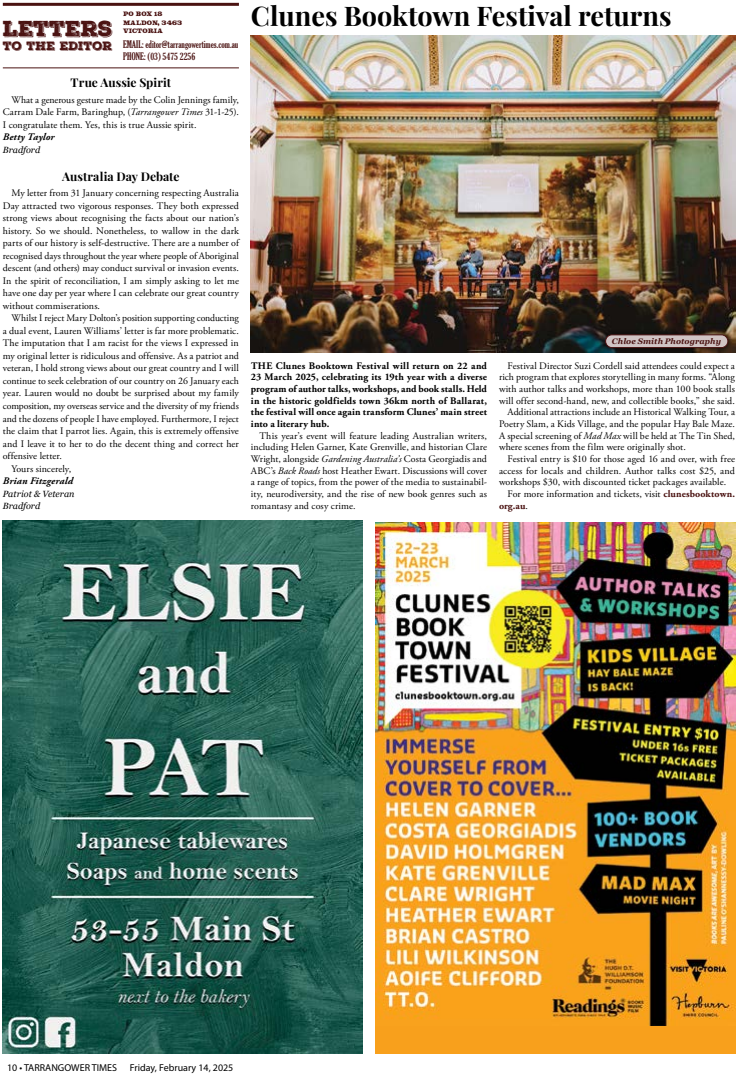
<style>
.page{position:relative;width:738px;height:1075px;background:#fff}
.page>*{position:absolute;margin:0;border:0;box-sizing:border-box;transform-origin:0 0}
.t1{font:27px "Playfair Display";color:#000}
.t2{font:21px "Nexa Rust Slab Black Shadow 01";letter-spacing:-.01em;color:#4a1211}
.t3{font:12px "Playfair Display";color:#000}
.t4{font:11.7px "Nexa Rust Slab Black Shadow 01";letter-spacing:-.005em;color:#4a1211}
.t5{font:10px/12.5px "Adobe Garamond Pro";letter-spacing:.005em;color:#000;text-align:justify}
.t6{font:700 10px/11.7px "Adobe Garamond Pro";letter-spacing:.015em;color:#000;text-align:justify}
.t7{font:extra-condensed 10px/12px "Gloucester";color:#4a1211}
.t8{font:10px "Myriad Pro";color:#000}
.t9{font:italic 700 10px "Adobe Garamond Pro";letter-spacing:.02em;color:#000}
.t10{font:700 10px "Adobe Garamond Pro";color:#4a1211}
.t11{font:italic 9px/12.5px "Georgia";color:#000}
.t12{font:italic 700 8px "Georgia";letter-spacing:.015em;color:#4a1211}
.t13{font:7px/8.4px "Freehouse";color:#4a1211}
.s1{font-style:italic}
.s2{font-weight:700;color:#4a1211}
.s3{font-weight:400;color:#000}
</style>
<div class="page">
<img style="left:3px;top:520px;width:360px;height:533px">
<div style="left:375px;top:522px;width:359px;height:531px;background:#f8a01c"></div>
<img style="left:375px;top:522px;width:359px;height:503px">
<img style="left:251px;top:36px;width:483px;height:316px">
<hr style="left:3px;top:3px;width:236px;height:3px;background:#4a1211">
<hr style="left:3px;top:67px;width:236px;height:1px;background:#4a1211">
<div style="left:599px;top:329px;width:134px;height:24px;background:#000;opacity:.75"></div>
<div style="left:605px;top:335px;width:122px;height:12px;background:#d0c4c4;border-radius:6px"></div>
<div style="left:604px;top:334px;width:123px;height:14px;border:1px solid #4a1211;border-radius:6px"></div>
<h2 class="t2" style="left:3px;top:14px;width:111px">LETTERS</h2>
<p class="t4" style="left:3px;top:38px;width:111px">TO THE EDITOR</p>
<p class="t13" style="left:123px;top:10px;width:61px">PO BOX 18<br>MALDON, 3463<br>VICTORIA</p>
<p class="t7" style="left:123px;top:39px;width:117px">EMAIL: editor@tarrangowertimes.com.au<br>PHONE: (03) 5475 2256</p>
<p class="t3" style="left:71px;top:73px;width:102px">True Aussie Spirit</p>
<p class="t5" style="left:3px;top:94px;width:237px;text-indent:9px">What a generous gesture made by the Colin Jennings family, Carram Dale Farm, Baringhup, (<span class="s1">Tarrangower Times</span> 31-1-25).<br>I congratulate them. Yes, this is true Aussie spirit.</p>
<p class="t9" style="left:3px;top:131px;width:53px">Betty Taylor</p>
<p class="t11" style="left:3px;top:143px;width:39px">Bradford</p>
<p class="t3" style="left:62px;top:167px;width:119px">Australia Day Debate</p>
<p class="t5" style="left:3px;top:187px;width:237px;text-indent:9px">My letter from 31 January concerning respecting Australia Day attracted two vigorous responses. They both expressed strong views about recognising the facts about our nation’s history. So we should. Nonetheless, to wallow in the dark parts of our history is self-destructive. There are a number of recognised days throughout the year where people of Aboriginal descent (and others) may conduct survival or invasion events.<br>In the spirit of reconciliation, I am simply asking to let me have one day per year where I can celebrate our great country without commiserations.</p>
<p class="t5" style="left:11px;top:312px;width:229px">Whilst I reject Mary Dolton’s position supporting conducting</p>
<p class="t5" style="left:3px;top:325px;width:237px">a dual event, Lauren Williams’ letter is far more problematic.</p>
<p class="t5" style="left:3px;top:337px;width:237px">The imputation that I am racist for the views I expressed in</p>
<p class="t5" style="left:3px;top:350px;width:237px">my original letter is ridiculous and offensive. As a patriot and</p>
<p class="t5" style="left:3px;top:362px;width:237px">veteran, I hold strong views about our great country and I will</p>
<p class="t5" style="left:3px;top:375px;width:237px">continue to seek celebration of our country on 26 January each</p>
<p class="t5" style="left:3px;top:387px;width:237px">year. Lauren would no doubt be surprised about my family</p>
<p class="t5" style="left:3px;top:400px;width:237px">composition, my overseas service and the diversity of my friends</p>
<p class="t5" style="left:3px;top:412px;width:237px">and the dozens of people I have employed. Furthermore, I reject</p>
<p class="t5" style="left:3px;top:425px;width:237px">the claim that I parrot lies. Again, this is extremely offensive</p>
<p class="t5" style="left:3px;top:437px;width:237px">and I leave it to her to do the decent thing and correct her</p>
<p class="t5" style="left:3px;top:450px;width:61px">offensive letter.</p>
<p class="t5" style="left:11px;top:462px;width:61px">Yours sincerely,</p>
<p class="t9" style="left:3px;top:475px;width:72px">Brian Fitzgerald</p>
<p class="t11" style="left:3px;top:487px;width:73px">Patriot &amp; Veteran<br>Bradford</p>
<h1 class="t1" style="left:251px;top:-5px;width:422px">Clunes Booktown Festival returns</h1>
<p class="t6" style="left:251px;top:360px;width:237px">THE Clunes Booktown Festival will return on 22 and 23 March 2025, celebrating its 19th year with a diverse program of author talks, workshops, and book stalls. Held in the historic goldfields town 36km north of Ballarat, the festival will once again transform Clunes’ main street into a literary hub.</p>
<p class="t5" style="left:251px;top:430px;width:237px;line-height:11.7px;text-indent:9px">This year’s event will feature leading Australian writers, including Helen Garner, Kate Grenville, and historian Clare Wright, alongside <span class="s1">Gardening Australia’s</span> Costa Georgiadis and ABC’s <span class="s1">Back Roads</span> host Heather Ewart. Discussions will cover a range of topics, from the power of the media to sustainabil&shy;ity, neurodiversity, and the rise of new book genres such as romantasy and cosy crime.</p>
<p class="t12" style="left:611px;top:335px;width:110px">Chloe Smith Photography</p>
<p class="t5" style="left:507px;top:359px;width:229px">Festival Director Suzi Cordell said attendees could expect a</p>
<p class="t5" style="left:498px;top:371px;width:237px">rich program that explores storytelling in many forms. “Along</p>
<p class="t5" style="left:498px;top:383px;width:237px">with author talks and workshops, more than 100 book stalls</p>
<p class="t5" style="left:498px;top:394px;width:237px">will offer second-hand, new, and collectible books,” she said.</p>
<p class="t5" style="left:507px;top:406px;width:229px">Additional attractions include an Historical Walking Tour, a</p>
<p class="t5" style="left:498px;top:418px;width:237px">Poetry Slam, a Kids Village, and the popular Hay Bale Maze.</p>
<p class="t5" style="left:498px;top:429px;width:237px">A special screening of <span class="s1">Mad Max</span> will be held at The Tin Shed,</p>
<p class="t5" style="left:498px;top:441px;width:188px">where scenes from the film were originally shot.</p>
<p class="t5" style="left:507px;top:453px;width:229px">Festival entry is $10 for those aged 16 and over, with free</p>
<p class="t5" style="left:498px;top:464px;width:237px">access for locals and children. Author talks cost $25, and</p>
<p class="t5" style="left:498px;top:476px;width:228px">workshops $30, with discounted ticket packages available.</p>
<p class="t5" style="left:507px;top:488px;width:229px">For more information and tickets, visit <span class="s2">clunesbooktown.</span></p>
<p class="t10" style="left:498px;top:499px;width:31px">org.au<span class="s3">.</span></p>
<p class="t8" style="left:7px;top:1060px;width:111px">10 • TARRANGOWER TIMES</p>
<p class="t8" style="left:130px;top:1060px;width:105px">Friday, February 14, 2025</p>
</div>
